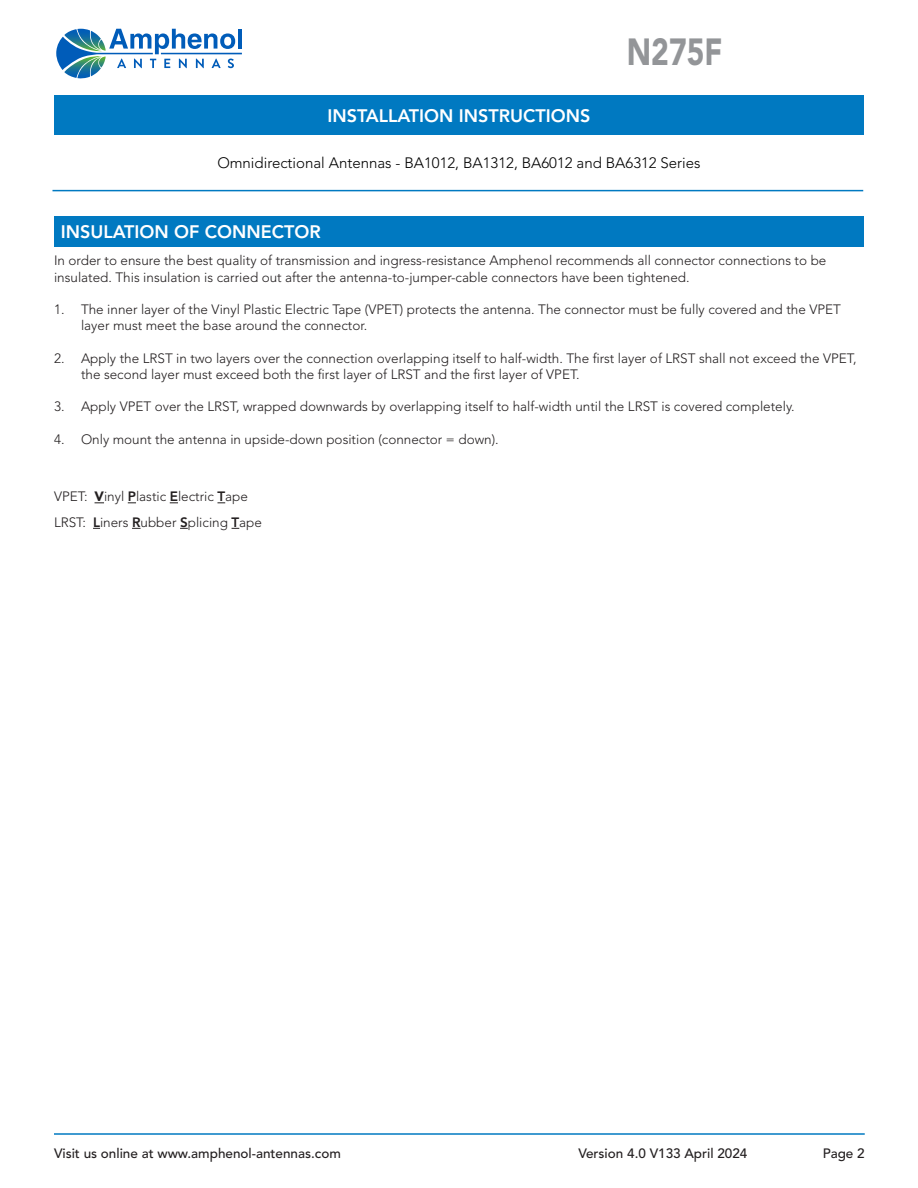
<style>
.page{position:relative;width:918px;height:1188px;background:#fff}
.page>*{position:absolute;margin:0;border:0;box-sizing:border-box;transform-origin:0 0}
.t1{font:900 37.5px "Avenir LT Std";color:#939598;scale:.8 1}
.t2{font:800 18px "Avenir LT Std";color:#fff}
.t3{font:300 15px "Avenir LT Std";color:#000}
.t4{font:300 13.5px/16.2px "Avenir LT Std";color:#231f20}
.t5{font:500 13.5px "Avenir LT Std";color:#231f20}
.s1{font-weight:900}
.s2{font-weight:800}
</style>
<div class="page">
<div style="left:54px;top:95px;width:810px;height:40px;background:#0079c1"></div>
<hr style="left:54px;top:1133px;width:811px;height:2px;background:#0079c1">
<hr style="left:52px;top:190px;width:811px;height:1px;background:#0079c1">
<div style="left:54px;top:216px;width:810px;height:30px;background:#0079c1"></div>
<hr style="left:238px;top:29px;width:4px;height:20px;background:#005cb9">
<svg style="left:56px;top:29px;width:179px;height:50px"></svg>
<hr style="left:161px;top:53px;width:81px;height:1px;background:#005cb9">
<p class="t1" style="left:627px;top:29px;width:121px">N275F</p>
<p class="t2" style="left:328px;top:105px;width:264px">INSTALLATION INSTRUCTIONS</p>
<p class="t3" style="left:217px;top:154px;width:485px">Omnidirectional Antennas - BA1012, BA1312, BA6012 and BA6312 Series</p>
<p class="t2" style="left:61px;top:221px;width:261px">INSULATION OF CONNECTOR</p>
<p class="t4" style="left:54px;top:253px;width:774px">In order to ensure the best quality of transmission and ingress-resistance Amphenol recommends all connector connections to be insulated. This insulation is carried out after the antenna-to-jumper-cable connectors have been tightened.</p>
<p class="t4" style="left:81px;top:301px;width:761px;text-indent:-27px">1. The inner layer of the Vinyl Plastic Electric Tape (VPET) protects the antenna. The connector must be fully covered and the VPET layer must meet the base around the connector.</p>
<p class="t4" style="left:81px;top:350px;width:777px;text-indent:-27px">2. Apply the LRST in two layers over the connection overlapping itself to half-width. The first layer of LRST shall not exceed the VPET, the second layer must exceed both the first layer of LRST and the first layer of VPET.</p>
<p class="t4" style="left:54px;top:398px;width:742px">3. Apply VPET over the LRST, wrapped downwards by overlapping itself to half-width until the LRST is covered completely.</p>
<p class="t4" style="left:54px;top:431px;width:446px">4. Only mount the antenna in upside-down position (connector = down).</p>
<p class="t4" style="left:54px;top:484px;width:210px;line-height:25.5px">VPET: <span class="s1">V</span>inyl <span class="s2">P</span>lastic <span class="s2">E</span>lectric <span class="s2">T</span>ape<br>LRST: <span class="s2">L</span>iners <span class="s2">R</span>ubber <span class="s2">S</span>plicing <span class="s2">T</span>ape</p>
<p class="t5" style="left:54px;top:1146px;width:288px">Visit us online at www.amphenol-antennas.com</p>
<p class="t5" style="left:578px;top:1146px;width:171px">Version 4.0 V133 April 2024</p>
<p class="t5" style="left:823px;top:1146px;width:44px">Page 2</p>
</div>
